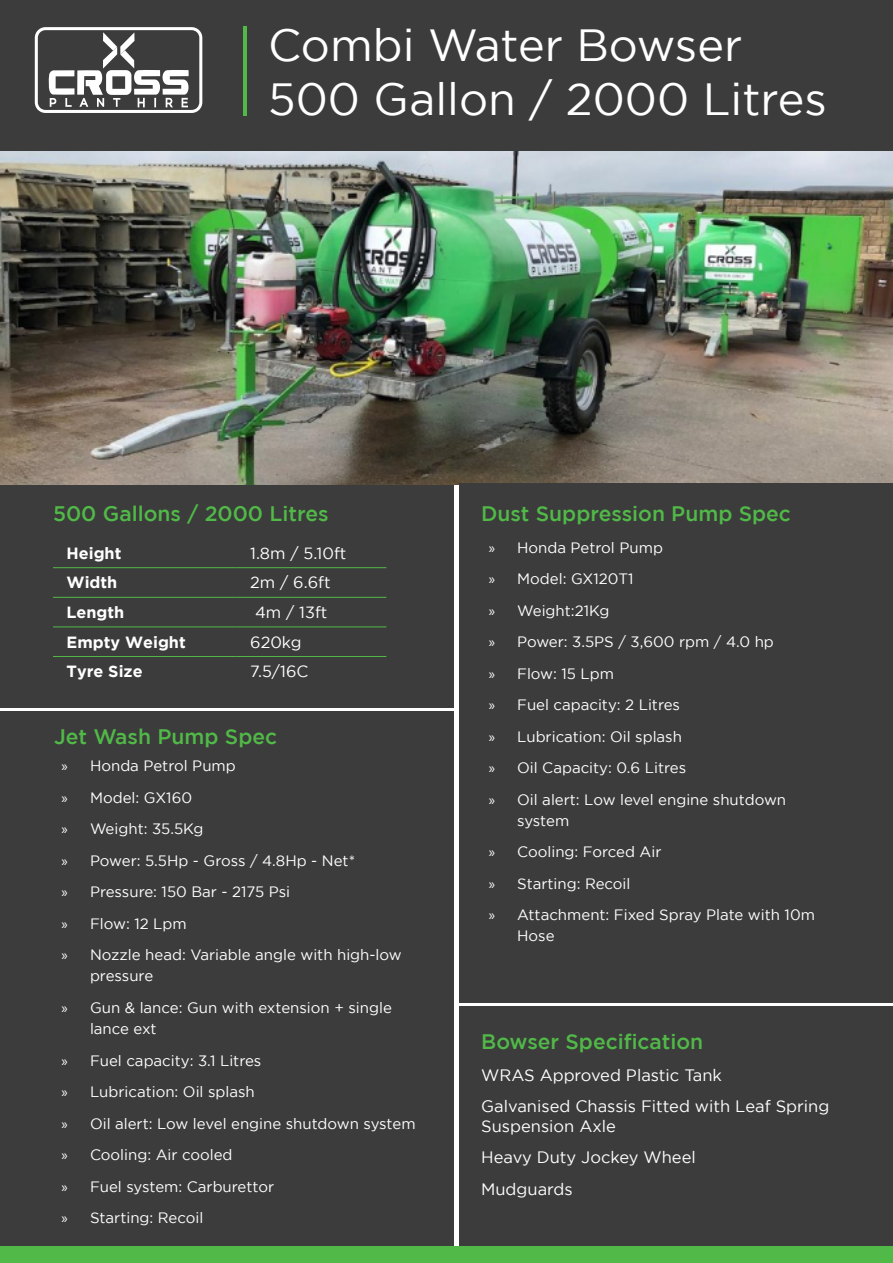
<style>
.page{position:relative;width:893px;height:1263px;background:#fff}
.page>*{position:absolute;margin:0;border:0;box-sizing:border-box;transform-origin:0 0}
.t1{font:45px "Gotham";color:#fff}
.t2{font:500 21px "Gotham";color:#51b948}
.t3{font:16.5px/19.5px "Gotham";color:#fff}
.t4{font:16.2px "Gotham";color:#fff}
.t5{font:700 16.2px "Gotham";color:#fff}
.t6{font:15px/21px "Gotham";color:#fff}
.s1{font-family:"Myriad Pro"}
</style>
<div class="page">
<div style="left:0;top:472px;width:454px;height:235px;background:#3b3c3b"></div>
<img style="left:0;top:151px;width:892px;height:333px">
<div style="left:459px;top:483px;width:434px;height:519px;background:#3b3c3b"></div>
<div style="left:0;top:712px;width:454px;height:551px;background:#3b3c3b"></div>
<div style="left:459px;top:1007px;width:434px;height:256px;background:#3b3c3b"></div>
<hr style="left:53px;top:567px;width:184px;height:1px;background:#54b948">
<hr style="left:237px;top:567px;width:149px;height:1px;background:#54b948">
<hr style="left:53px;top:597px;width:184px;height:1px;background:#54b948">
<hr style="left:237px;top:597px;width:149px;height:1px;background:#54b948">
<hr style="left:53px;top:626px;width:184px;height:1px;background:#54b948">
<hr style="left:237px;top:626px;width:149px;height:1px;background:#54b948">
<hr style="left:53px;top:656px;width:184px;height:1px;background:#54b948">
<hr style="left:237px;top:656px;width:149px;height:1px;background:#54b948">
<div style="left:0;top:1246px;width:893px;height:17px;background:#51b948"></div>
<div style="left:0;top:0;width:893px;height:151px;background:#3b3c3b"></div>
<hr style="left:243px;top:26px;width:4px;height:90px;background:#51b948">
<svg style="left:35px;top:27px;width:167px;height:86px"></svg>
<p class="t1" style="left:268px;top:20px;width:475px">Combi Water Bowser</p>
<p class="t1" style="left:268px;top:74px;width:560px">500 Gallon / 2000 Litres</p>
<p class="t2" style="left:53px;top:502px;width:277px">500 Gallons / 2000 Litres</p>
<p class="t5" style="left:67px;top:544px;width:56px">Height</p>
<p class="t4" style="left:250px;top:544px;width:98px">1.8m / 5.10ft</p>
<p class="t5" style="left:67px;top:573px;width:52px">Width</p>
<p class="t4" style="left:250px;top:574px;width:82px">2m / 6.6ft</p>
<p class="t5" style="left:67px;top:603px;width:59px">Length</p>
<p class="t4" style="left:255px;top:603px;width:74px">4m / 13ft</p>
<p class="t5" style="left:67px;top:632px;width:121px">Empty Weight</p>
<p class="t4" style="left:250px;top:633px;width:53px">620kg</p>
<p class="t5" style="left:67px;top:662px;width:78px">Tyre Size</p>
<p class="t4" style="left:250px;top:662px;width:60px">7.5/16C</p>
<p class="t2" style="left:54px;top:725px;width:225px">Jet Wash Pump Spec</p>
<p class="t6" style="left:62px;top:755px;width:176px"><span class="s1">»</span> Honda Petrol Pump</p>
<p class="t6" style="left:62px;top:787px;width:132px"><span class="s1">»</span> Model: GX160</p>
<p class="t6" style="left:62px;top:818px;width:144px"><span class="s1">»</span> Weight: 35.5Kg</p>
<p class="t6" style="left:62px;top:850px;width:295px"><span class="s1">»</span> Power: 5.5Hp - Gross / 4.8Hp - Net*</p>
<p class="t6" style="left:62px;top:881px;width:230px"><span class="s1">»</span> Pressure: 150 Bar - 2175 Psi</p>
<p class="t6" style="left:62px;top:913px;width:127px"><span class="s1">»</span> Flow: 12 Lpm</p>
<p class="t6" style="left:90px;top:944px;width:313px;text-indent:-28px"><span class="s1">»</span> Nozzle head: Variable angle with high-low pressure</p>
<p class="t6" style="left:90px;top:997px;width:303px;text-indent:-28px"><span class="s1">»</span> Gun &amp; lance: Gun with extension + single lance ext</p>
<p class="t6" style="left:62px;top:1049px;width:201px"><span class="s1">»</span> Fuel capacity: 3.1 Litres</p>
<p class="t6" style="left:62px;top:1081px;width:195px"><span class="s1">»</span> Lubrication: Oil splash</p>
<p class="t6" style="left:62px;top:1112px;width:356px"><span class="s1">»</span> Oil alert: Low level engine shutdown system</p>
<p class="t6" style="left:62px;top:1144px;width:173px"><span class="s1">»</span> Cooling: Air cooled</p>
<p class="t6" style="left:62px;top:1175px;width:214px"><span class="s1">»</span> Fuel system: Carburettor</p>
<p class="t6" style="left:62px;top:1207px;width:143px"><span class="s1">»</span> Starting: Recoil</p>
<p class="t2" style="left:481px;top:502px;width:311px">Dust Suppression Pump Spec</p>
<p class="t6" style="left:489px;top:537px;width:176px"><span class="s1">»</span> Honda Petrol Pump</p>
<p class="t6" style="left:489px;top:568px;width:146px"><span class="s1">»</span> Model: GX120T1</p>
<p class="t6" style="left:489px;top:600px;width:122px"><span class="s1">»</span> Weight:21Kg</p>
<p class="t6" style="left:489px;top:631px;width:287px"><span class="s1">»</span> Power: 3.5PS / 3,600 rpm / 4.0 hp</p>
<p class="t6" style="left:489px;top:663px;width:127px"><span class="s1">»</span> Flow: 15 Lpm</p>
<p class="t6" style="left:489px;top:694px;width:193px"><span class="s1">»</span> Fuel capacity: 2 Litres</p>
<p class="t6" style="left:489px;top:726px;width:195px"><span class="s1">»</span> Lubrication: Oil splash</p>
<p class="t6" style="left:489px;top:757px;width:199px"><span class="s1">»</span> Oil Capacity: 0.6 Litres</p>
<p class="t6" style="left:517px;top:789px;width:270px;text-indent:-28px"><span class="s1">»</span> Oil alert: Low level engine shutdown system</p>
<p class="t6" style="left:489px;top:841px;width:174px"><span class="s1">»</span> Cooling: Forced Air</p>
<p class="t6" style="left:489px;top:873px;width:143px"><span class="s1">»</span> Starting: Recoil</p>
<p class="t6" style="left:517px;top:904px;width:299px;text-indent:-28px"><span class="s1">»</span> Attachment: Fixed Spray Plate with 10m<br>Hose</p>
<p class="t2" style="left:481px;top:1030px;width:224px">Bowser Specification</p>
<p class="t3" style="left:481px;top:1065px;width:242px">WRAS Approved Plastic Tank</p>
<p class="t3" style="left:481px;top:1096px;width:350px">Galvanised Chassis Fitted with Leaf Spring<br>Suspension Axle</p>
<p class="t3" style="left:481px;top:1147px;width:216px">Heavy Duty Jockey Wheel</p>
<p class="t3" style="left:481px;top:1179px;width:93px">Mudguards</p>
</div>
